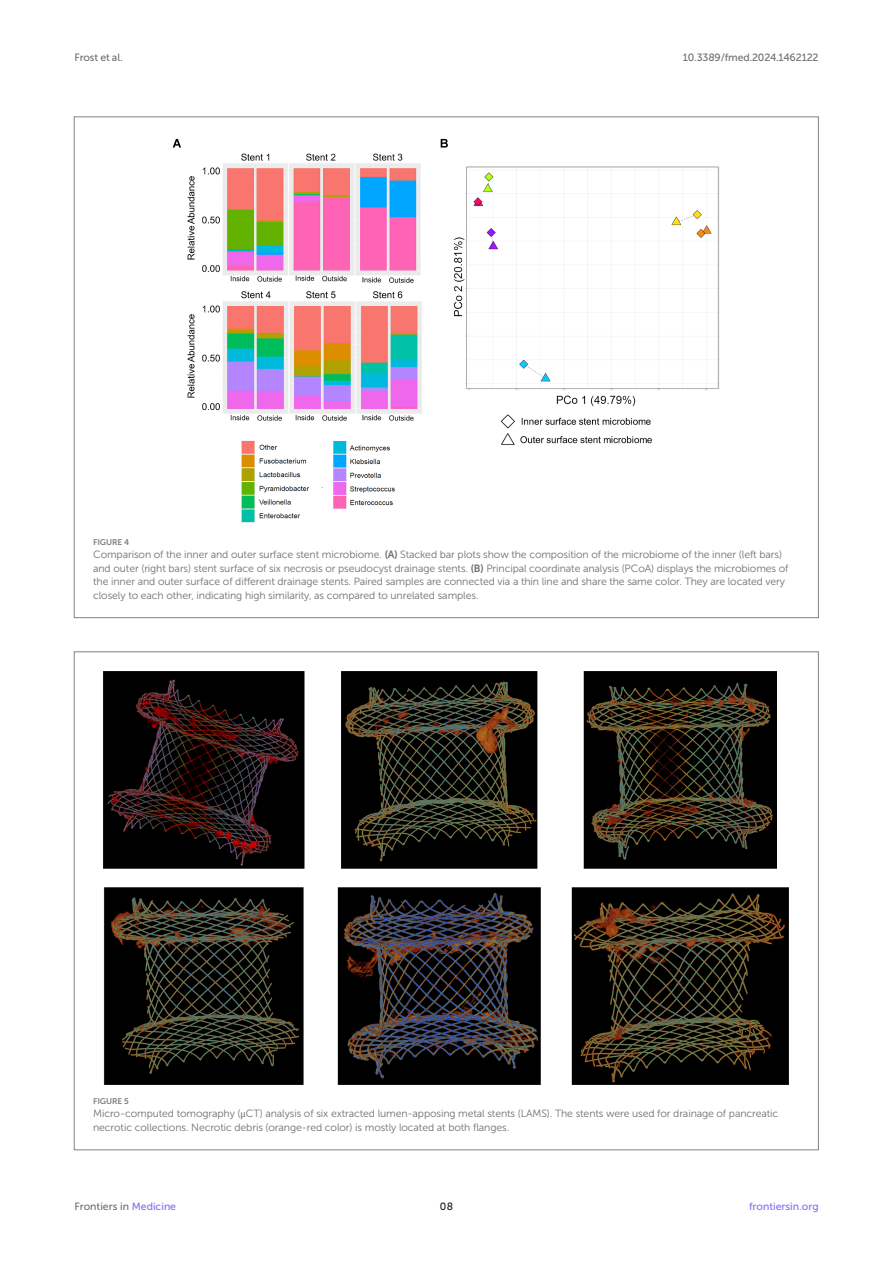
<style>
.page{position:relative;width:893px;height:1263px;background:#fff}
.page>*{position:absolute;margin:0;border:0;box-sizing:border-box;transform-origin:0 0}
.FIG_LEG{font:10.5px/13.5px "Museo Sans 300";letter-spacing:-.01em;color:#706f70}
.t1{font:10.5px "Museo Sans 500";letter-spacing:-.015em;color:#706f70}
.t2{font:10.5px "Museo Sans 500";color:#856df0}
.t3{font:10.5px "Museo Sans 500";color:#1b1c1b}
.FIG_HD{font:8.25px "Museo Sans 700";letter-spacing:-.01em;color:#7e7f7f}
.s1{font-family:"Museo Sans 700"}
.s2{font-family:"STIX General"}
.s3{color:#856df0}
</style>
<div class="page">
<img style="left:172px;top:138px;width:548px;height:385px">
<img style="left:103px;top:671px;width:686px;height:414px">
<p class="t1" style="left:74px;top:51px;width:50px">Frost et al.</p>
<p class="t1" style="left:683px;top:51px;width:137px">10.3389/fmed.2024.1462122</p>
<p class="FIG_HD" style="left:93px;top:537px;width:37px">FIGURE 4</p>
<p class="FIG_LEG" style="left:93px;top:548px;width:697px">Comparison of the inner and outer surface stent microbiome. <span class="s1">(A)</span> Stacked bar plots show the composition of the microbiome of the inner (left bars) and outer (right bars) stent surface of six necrosis or pseudocyst drainage stents. <span class="s1">(B)</span> Principal coordinate analysis (PCoA) displays the microbiomes of the inner and outer surface of different drainage stents. Paired samples are connected via a thin line and share the same color. They are located very closely to each other, indicating high similarity, as compared to unrelated samples.</p>
<p class="FIG_HD" style="left:93px;top:1096px;width:37px">FIGURE 5</p>
<p class="FIG_LEG" style="left:93px;top:1107px;width:687px">Micro-computed tomography (<span class="s2">μ</span>CT) analysis of six extracted lumen-apposing metal stents (LAMS). The stents were used for drainage of pancreatic necrotic collections. Necrotic debris (orange-red color) is mostly located at both flanges.</p>
<p class="t1" style="left:74px;top:1200px;width:103px">Frontiers in <span class="s3">Medicine</span></p>
<p class="t3" style="left:440px;top:1200px;width:15px">08</p>
<p class="t2" style="left:749px;top:1200px;width:71px">frontiersin.org</p>
</div>
